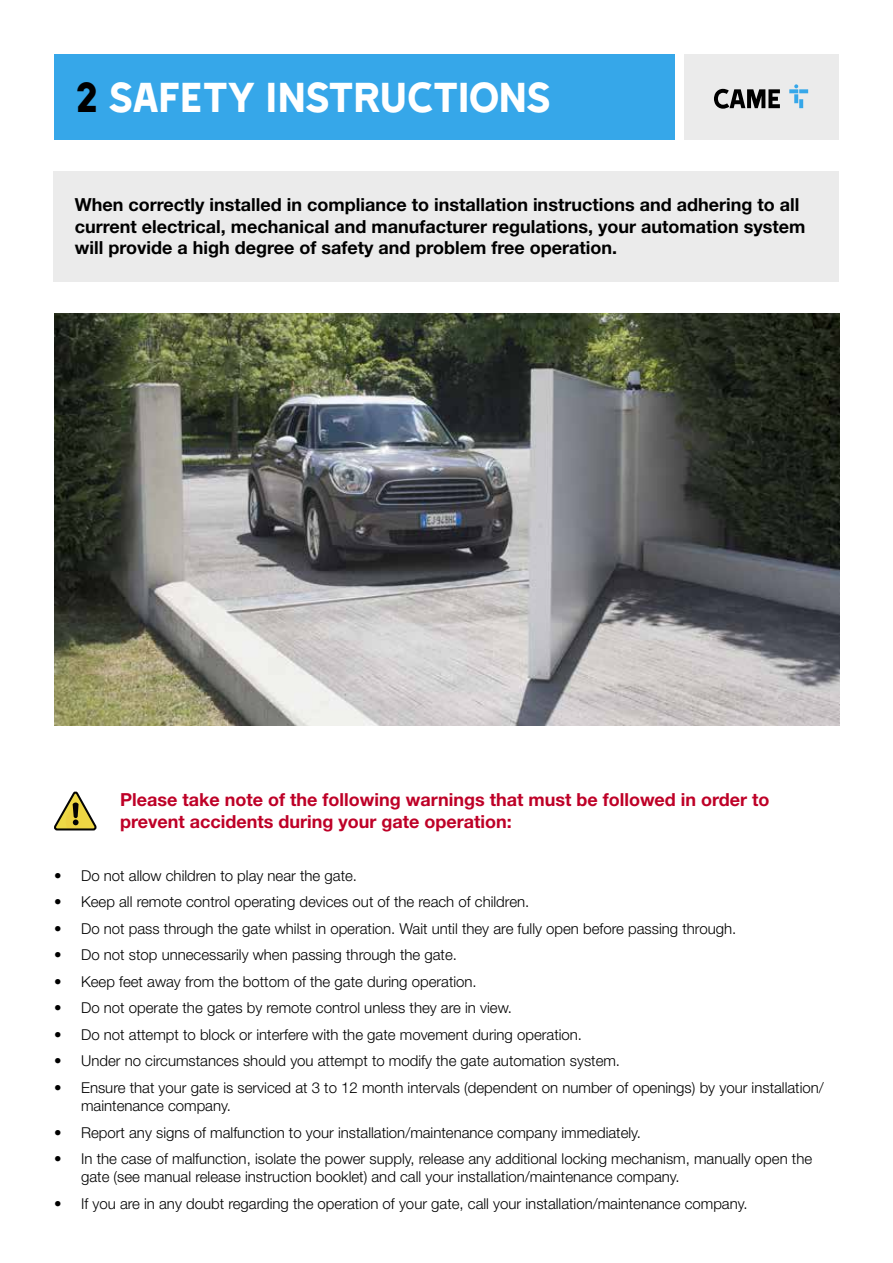
<style>
.page{position:relative;width:893px;height:1263px;background:#fff}
.page>*{position:absolute;margin:0;border:0;box-sizing:border-box;transform-origin:0 0}
.t1{font:48px "Came Type";letter-spacing:-.03em;color:#fff}
.t2{font:700 18px/21.6px "Helvetica Neue LT Pro";color:#000}
.t3{font:700 18px/21.6px "Helvetica Neue LT Pro";color:#be0027}
.t4{font:300 15px/18px "Helvetica Neue LT Pro";color:#000}
.s1{color:#000}
</style>
<div class="page">
<div style="left:684px;top:54px;width:155px;height:85px;background:#ebebeb"></div>
<svg style="left:714px;top:89px;width:66px;height:20px"></svg>
<svg style="left:789px;top:84px;width:19px;height:24px"></svg>
<div style="left:54px;top:54px;width:621px;height:85px;background:#36a7e9"></div>
<div style="left:54px;top:171px;width:785px;height:111px;background:#ebebeb"></div>
<img style="left:54px;top:313px;width:785px;height:413px">
<svg style="left:54px;top:792px;width:43px;height:38px"></svg>
<h1 class="t1" style="left:75px;top:72px;width:477px"><span class="s1">2</span> SAFETY INSTRUCTIONS</h1>
<p class="t2" style="left:75px;top:193px;width:732px">When correctly installed in compliance to installation instructions and adhering to all current electrical, mechanical and manufacturer regulations, your automation system will provide a high degree of safety and problem free operation.</p>
<p class="t3" style="left:120px;top:788px;width:651px">Please take note of the following warnings that must be followed in order to prevent accidents during your gate operation:</p>
<p class="t4" style="left:54px;top:866px;width:304px">• Do not allow children to play near the gate.</p>
<p class="t4" style="left:54px;top:893px;width:477px">• Keep all remote control operating devices out of the reach of children.</p>
<p class="t4" style="left:54px;top:919px;width:684px">• Do not pass through the gate whilst in operation. Wait until they are fully open before passing through.</p>
<p class="t4" style="left:54px;top:946px;width:404px">• Do not stop unnecessarily when passing through the gate.</p>
<p class="t4" style="left:54px;top:972px;width:424px">• Keep feet away from the bottom of the gate during operation.</p>
<p class="t4" style="left:54px;top:999px;width:459px">• Do not operate the gates by remote control unless they are in view.</p>
<p class="t4" style="left:54px;top:1025px;width:529px">• Do not attempt to block or interfere with the gate movement during operation.</p>
<p class="t4" style="left:54px;top:1052px;width:567px">• Under no circumstances should you attempt to modify the gate automation system.</p>
<p class="t4" style="left:81px;top:1078px;width:744px;text-indent:-27px">• Ensure that your gate is serviced at 3 to 12 month intervals (dependent on number of openings) by your installation/ maintenance company.</p>
<p class="t4" style="left:54px;top:1123px;width:588px">• Report any signs of malfunction to your installation/maintenance company immediately.</p>
<p class="t4" style="left:81px;top:1149px;width:733px;text-indent:-27px">• In the case of malfunction, isolate the power supply, release any additional locking mechanism, manually open the gate (see manual release instruction booklet) and call your installation/maintenance company.</p>
<p class="t4" style="left:54px;top:1194px;width:695px">• If you are in any doubt regarding the operation of your gate, call your installation/maintenance company.</p>
</div>
